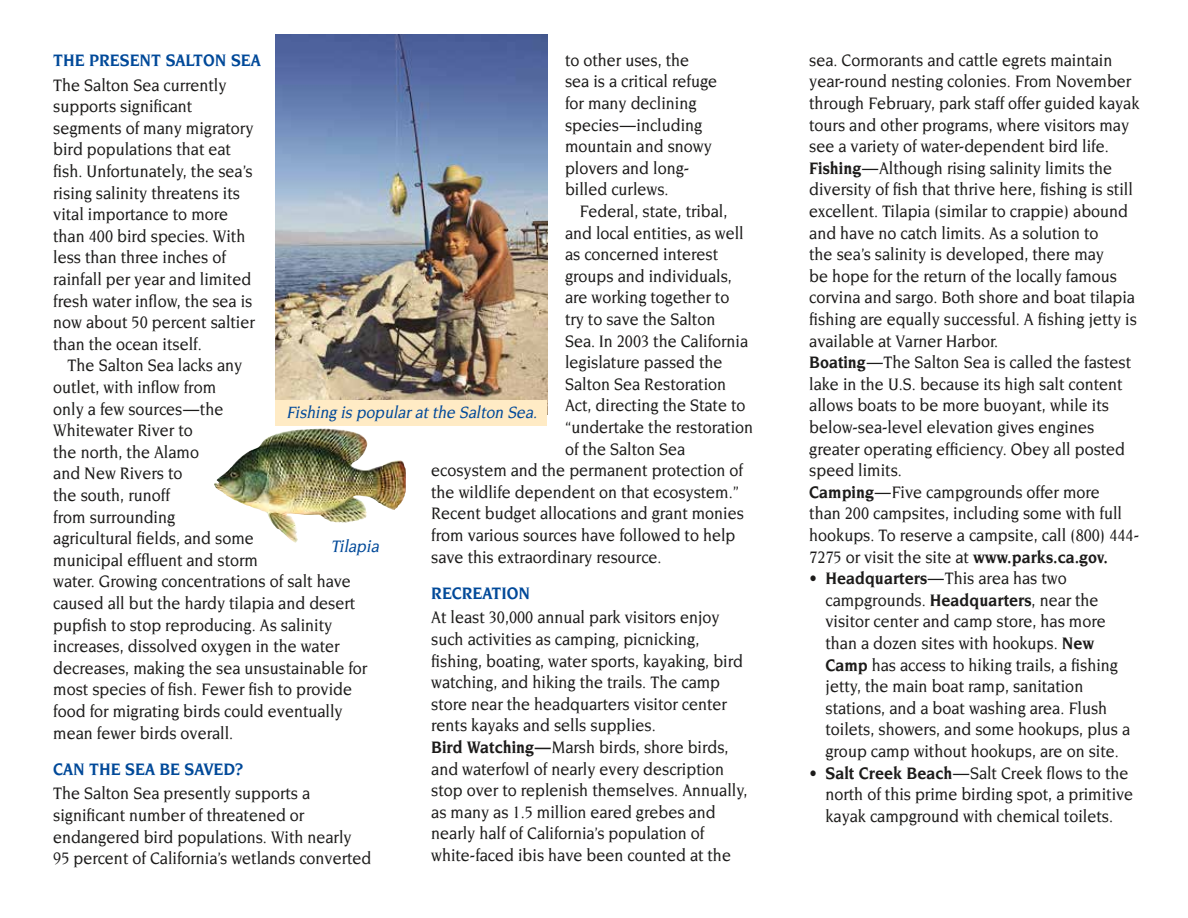
<style>
.page{position:relative;width:1188px;height:918px;background:#fff}
.page>*{position:absolute;margin:0;border:0;box-sizing:border-box;transform-origin:0 0}
.t1{font:500 18px/21.6px "Novarese";color:#1c1b1a;scale:.9 1}
.t2{font:700 18px "Novarese";color:#004999;scale:.9 1}
.t3{font:italic 500 18px "Novarese";color:#004999;scale:.9 1}
.t4{font:italic 500 17.7px "Novarese";color:#004999;scale:.9 1}
.s1{font-weight:700}
</style>
<div class="page">
<img style="left:276px;top:35px;width:271px;height:365px">
<img style="left:214px;top:428px;width:164px;height:115px">
<div style="left:276px;top:400px;width:271px;height:25px;background:#ffebc5"></div>
<p class="t1" style="left:565px;top:49px;width:171px">to other uses, the sea is a critical refuge for many declining species—including mountain and snowy plovers and long&shy;billed curlews.</p>
<p class="t1" style="left:579px;top:200px;width:166px">Federal, state, tribal,</p>
<p class="t1" style="left:565px;top:222px;width:200px">and local entities, as well</p>
<p class="t1" style="left:565px;top:244px;width:172px">as concerned interest</p>
<p class="t1" style="left:565px;top:265px;width:187px">groups and individuals,</p>
<p class="t1" style="left:565px;top:287px;width:184px">are working together to</p>
<p class="t1" style="left:565px;top:308px;width:169px">try to save the Salton</p>
<p class="t1" style="left:565px;top:330px;width:205px">Sea. In 2003 the California</p>
<p class="t1" style="left:565px;top:352px;width:177px">legislature passed the</p>
<p class="t1" style="left:565px;top:373px;width:181px">Salton Sea Restoration</p>
<p class="t1" style="left:565px;top:395px;width:202px">Act, directing the State to</p>
<p class="t1" style="left:565px;top:416px;width:211px">“undertake the restoration</p>
<p class="t1" style="left:565px;top:438px;width:135px">of the Salton Sea</p>
<p class="t1" style="left:431px;top:460px;width:348px">ecosystem and the permanent protection of</p>
<p class="t1" style="left:431px;top:481px;width:344px">the wildlife dependent on that ecosystem.”</p>
<p class="t1" style="left:431px;top:503px;width:349px">Recent budget allocations and grant monies</p>
<p class="t1" style="left:431px;top:524px;width:340px">from various sources have followed to help</p>
<p class="t1" style="left:431px;top:546px;width:257px">save this extraordinary resource.</p>
<p class="t2" style="left:431px;top:583px;width:111px">RECREATION</p>
<p class="t1" style="left:431px;top:607px;width:353px">At least 30,000 annual park visitors enjoy such activities as camping, picnicking, fishing, boating, water sports, kayaking, bird watching, and hiking the trails. The camp store near the headquarters visitor center rents kayaks and sells supplies.<br><span class="s1">Bird Watching—</span>Marsh birds, shore birds, and waterfowl of nearly every description stop over to replenish themselves. Annually, as many as 1.5 million eared grebes and nearly half of California’s population of white-faced ibis have been counted at the</p>
<p class="t2" style="left:53px;top:50px;width:232px">THE PRESENT SALTON SEA</p>
<p class="t1" style="left:53px;top:74px;width:226px">The Salton Sea currently supports significant segments of many migratory bird populations that eat fish. Unfortunately, the sea’s rising salinity threatens its vital importance to more than 400 bird species. With less than three inches of rainfall per year and limited fresh water inflow, the sea is now about 50 percent saltier than the ocean itself.</p>
<p class="t1" style="left:53px;top:355px;width:351px;text-indent:14px">The Salton Sea lacks any<br>outlet, with inflow from<br>only a few sources—the<br>Whitewater River to<br>the north, the Alamo<br>and New Rivers to<br>the south, runoff<br>from surrounding<br>agricultural fields, and some<br>municipal effluent and storm<br>water. Growing concentrations of salt have caused all but the hardy tilapia and desert pupfish to stop reproducing. As salinity increases, dissolved oxygen in the water decreases, making the sea unsustainable for most species of fish. Fewer fish to provide food for migrating birds could eventually mean fewer birds overall.</p>
<p class="t2" style="left:53px;top:759px;width:213px">CAN THE SEA BE SAVED?</p>
<p class="t1" style="left:53px;top:783px;width:355px">The Salton Sea presently supports a significant number of threatened or endangered bird populations. With nearly 95 percent of California’s wetlands converted</p>
<p class="t4" style="left:286px;top:403px;width:284px">Fishing is popularatthe Salton Sea.</p>
<p class="t3" style="left:331px;top:536px;width:59px">Tilapia</p>
<p class="t1" style="left:809px;top:49px;width:368px">sea. Cormorants and cattle egrets maintain year-round nesting colonies. From November through February, park staff offer guided kayak tours and other programs, where visitors may see a variety of water-dependent bird life.<br><span class="s1">Fishing</span>—Although rising salinity limits the diversity of fish that thrive here, fishing is still excellent. Tilapia (similar to crappie) abound and have no catch limits. As a solution to<br>the sea’s salinity is developed, there may<br>be hope for the return of the locally famous corvina and sargo. Both shore and boat tilapia fishing are equally successful. A fishing jetty is available at Varner Harbor.<br><span class="s1">Boating</span>—The Salton Sea is called the fastest lake in the U.S. because its high salt content allows boats to be more buoyant, while its below-sea-level elevation gives engines greater operating efficiency. Obey all posted speed limits.<br><span class="s1">Camping</span>—Five campgrounds offer more<br>than 200 campsites, including some with full hookups. To reserve a campsite, call (800) 444- 7275 or visit the site at <span class="s1">www.parks.ca.gov.</span></p>
<p class="t1" style="left:826px;top:568px;width:340px;text-indent:-16px"><span class="s1">• Headquarters</span>—This area has two campgrounds. <span class="s1">Headquarters</span>, near the visitor center and camp store, has more than a dozen sites with hookups. <span class="s1">New Camp</span> has access to hiking trails, a fishing jetty, the main boat ramp, sanitation stations, and a boat washing area. Flush toilets, showers, and some hookups, plus a group camp without hookups, are on site.</p>
<p class="t1" style="left:826px;top:762px;width:343px;text-indent:-16px"><span class="s1">• Salt Creek Beach</span>—Salt Creek flows to the north of this prime birding spot, a primitive kayak campground with chemical toilets.</p>
</div>
